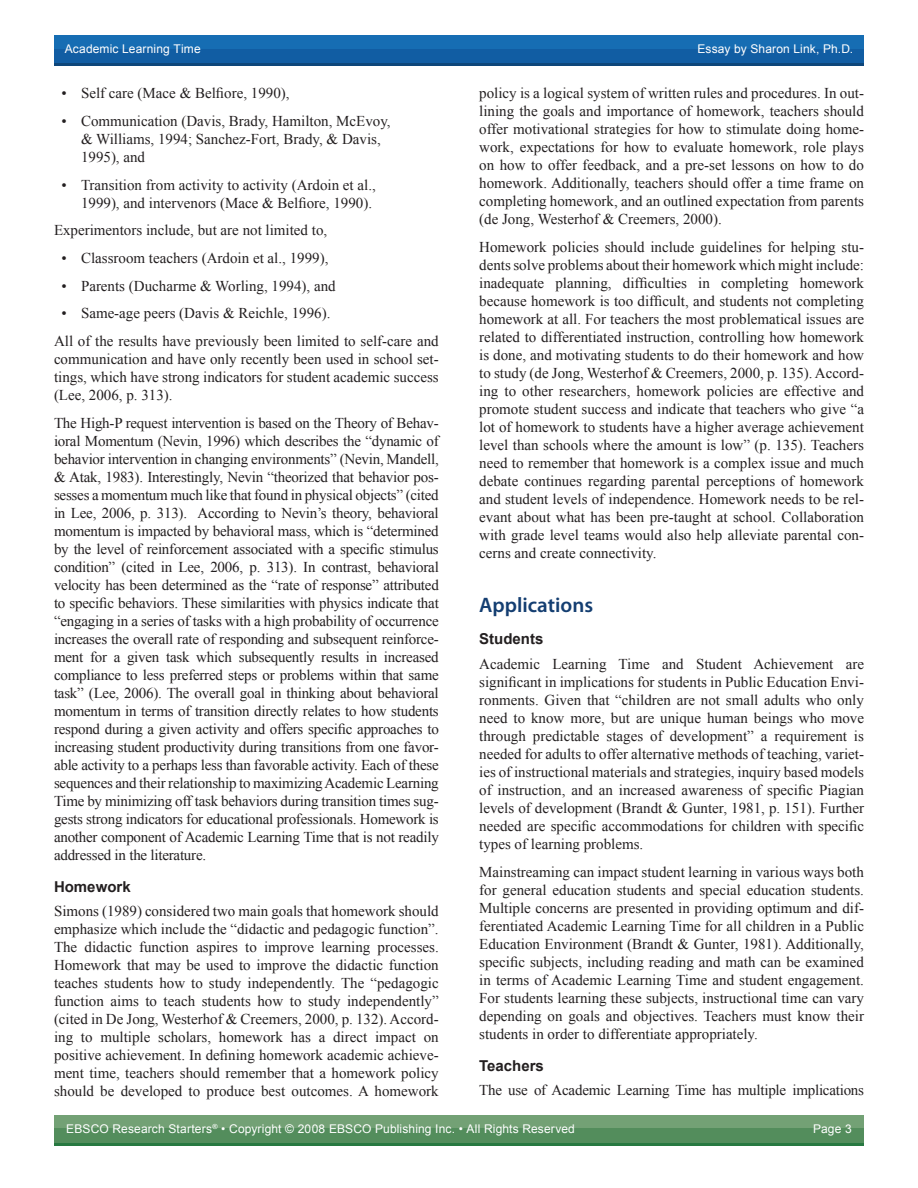
<style>
.page{position:relative;width:918px;height:1188px;background:#fff}
.page>*{position:absolute;margin:0;border:0;box-sizing:border-box;transform-origin:0 0}
.Body_Text_Header{font:600 21px "Myriad Pro";color:#143e71}
.Body_Text{font:15px/18px "Times New Roman";color:#231f20;text-align:justify}
.Bulleted_Body_Text{font:15px/18px "Times New Roman";color:#231f20}
.Body_Text_Subheader{font:700 15px "Arial";color:#231f20}
.t1{font:12px "Arial";letter-spacing:.01em;color:#fff}
</style>
<div class="page">
<div style="left:54px;top:36px;width:810px;height:14px;background:#166db3"></div>
<div style="left:54px;top:49px;width:810px;height:14px;background:#115da3"></div>
<hr style="left:54px;top:63px;width:810px;height:3px;background:#0d467a">
<div style="left:54px;top:1115px;width:810px;height:15px;background:#73a175"></div>
<div style="left:54px;top:1129px;width:810px;height:14px;background:#538d5c"></div>
<hr style="left:54px;top:1143px;width:810px;height:3px;background:#277941">
<p class="t1" style="left:65px;top:41px;width:137px">Academic Learning Time</p>
<p class="t1" style="left:697px;top:41px;width:157px">Essay by Sharon Link, Ph.D.</p>
<p class="Bulleted_Body_Text" style="left:62px;top:84px;width:230px">• Self care (Mace &amp; Belfiore, 1990),</p>
<p class="Bulleted_Body_Text" style="left:81px;top:112px;width:311px;text-indent:-20px">• Communication (Davis, Brady, Hamilton, McEvoy, &amp; Williams, 1994; Sanchez-Fort, Brady, &amp; Davis,<br>1995), and</p>
<p class="Bulleted_Body_Text" style="left:62px;top:175px;width:316px;text-align:right">• Transition from activity to activity (Ardoin et al.,<br>1999), and intervenors (Mace &amp; Belfiore, 1990).</p>
<p class="Body_Text" style="left:54px;top:221px;width:275px">Experimentors include, but are not limited to,</p>
<p class="Bulleted_Body_Text" style="left:62px;top:249px;width:268px">• Classroom teachers (Ardoin et al., 1999),</p>
<p class="Bulleted_Body_Text" style="left:62px;top:277px;width:276px">• Parents (Ducharme &amp; Worling, 1994), and</p>
<p class="Bulleted_Body_Text" style="left:62px;top:304px;width:271px">• Same-age peers (Davis &amp; Reichle, 1996).</p>
<p class="Body_Text" style="left:54px;top:332px;width:386px">All of the results have previously been limited to self-care and communication and have only recently been used in school set&shy;tings, which have strong indicators for student academic success (Lee, 2006, p. 313).</p>
<p class="Body_Text" style="left:54px;top:414px;width:386px">The High-P request intervention is based on the Theory of Behav&shy;ioral Momentum (Nevin, 1996) which describes the “dynamic of behavior intervention in changing environments” (Nevin, Mandell, &amp; Atak, 1983). Interestingly, Nevin “theorized that behavior pos&shy;sesses a momentum much like that found in physical objects” (cited in Lee, 2006, p. 313). According to Nevin’s theory, behavioral momentum is impacted by behavioral mass, which is “determined by the level of reinforcement associated with a specific stimulus condition” (cited in Lee, 2006, p. 313). In contrast, behavioral velocity has been determined as the “rate of response” attributed to specific behaviors. These similarities with physics indicate that “engaging in a series of tasks with a high probability of occurrence increases the overall rate of responding and subsequent reinforce&shy;ment for a given task which subsequently results in increased compliance to less preferred steps or problems within that same task” (Lee, 2006). The overall goal in thinking about behavioral momentum in terms of transition directly relates to how students respond during a given activity and offers specific approaches to increasing student productivity during transitions from one favor&shy;able activity to a perhaps less than favorable activity. Each of these sequences and their relationship to maximizing Academic Learning Time by minimizing off task behaviors during transition times sug&shy;gests strong indicators for educational professionals. Homework is another component of Academic Learning Time that is not readily addressed in the literature.</p>
<p class="Body_Text_Subheader" style="left:54px;top:877px;width:78px">Homework</p>
<p class="Body_Text" style="left:54px;top:902px;width:386px">Simons (1989) considered two main goals that homework should emphasize which include the “didactic and pedagogic function”.<br>The didactic function aspires to improve learning processes.<br>Homework that may be used to improve the didactic function teaches students how to study independently. The “pedagogic function aims to teach students how to study independently” (cited in De Jong, Westerhof &amp; Creemers, 2000, p. 132). Accord&shy;ing to multiple scholars, homework has a direct impact on positive achievement. In defining homework academic achieve&shy;ment time, teachers should remember that a homework policy should be developed to produce best outcomes. A homework</p>
<p class="Body_Text" style="left:479px;top:84px;width:386px">policy is a logical system of written rules and procedures. In out&shy;lining the goals and importance of homework, teachers should offer motivational strategies for how to stimulate doing home&shy;work, expectations for how to evaluate homework, role plays on how to offer feedback, and a pre-set lessons on how to do homework. Additionally, teachers should offer a time frame on completing homework, and an outlined expectation from parents (de Jong, Westerhof &amp; Creemers, 2000).</p>
<p class="Body_Text" style="left:479px;top:238px;width:386px">Homework policies should include guidelines for helping stu&shy;dents solve problems about their homework which might include: inadequate planning, difficulties in completing homework because homework is too difficult, and students not completing homework at all. For teachers the most problematical issues are related to differentiated instruction, controlling how homework is done, and motivating students to do their homework and how to study (de Jong, Westerhof &amp; Creemers, 2000, p. 135). Accord&shy;ing to other researchers, homework policies are effective and promote student success and indicate that teachers who give “a lot of homework to students have a higher average achievement level than schools where the amount is low” (p. 135). Teachers need to remember that homework is a complex issue and much debate continues regarding parental perceptions of homework and student levels of independence. Homework needs to be rel&shy;evant about what has been pre-taught at school. Collaboration with grade level teams would also help alleviate parental con&shy;cerns and create connectivity.</p>
<p class="Body_Text_Header" style="left:479px;top:592px;width:115px">Applications</p>
<p class="Body_Text_Subheader" style="left:479px;top:629px;width:66px">Students</p>
<p class="Body_Text" style="left:479px;top:655px;width:386px">Academic Learning Time and Student Achievement are significant in implications for students in Public Education Envi&shy;ronments. Given that “children are not small adults who only need to know more, but are unique human beings who move through predictable stages of development” a requirement is needed for adults to offer alternative methods of teaching, variet&shy;ies of instructional materials and strategies, inquiry based models of instruction, and an increased awareness of specific Piagian levels of development (Brandt &amp; Gunter, 1981, p. 151). Further needed are specific accommodations for children with specific types of learning problems.</p>
<p class="Body_Text" style="left:479px;top:862px;width:386px">Mainstreaming can impact student learning in various ways both for general education students and special education students.<br>Multiple concerns are presented in providing optimum and dif&shy;ferentiated Academic Learning Time for all children in a Public Education Environment (Brandt &amp; Gunter, 1981). Additionally, specific subjects, including reading and math can be examined in terms of Academic Learning Time and student engagement.<br>For students learning these subjects, instructional time can vary depending on goals and objectives. Teachers must know their students in order to differentiate appropriately.</p>
<p class="Body_Text_Subheader" style="left:479px;top:1056px;width:66px">Teachers</p>
<p class="Body_Text" style="left:479px;top:1081px;width:386px">The use of Academic Learning Time has multiple implications</p>
<p class="t1" style="left:66px;top:1121px;width:510px">EBSCO Research Starters<sup>®</sup> • Copyright © 2008 EBSCO Publishing Inc. • All Rights Reserved</p>
<p class="t1" style="left:813px;top:1121px;width:40px">Page 3</p>
</div>
